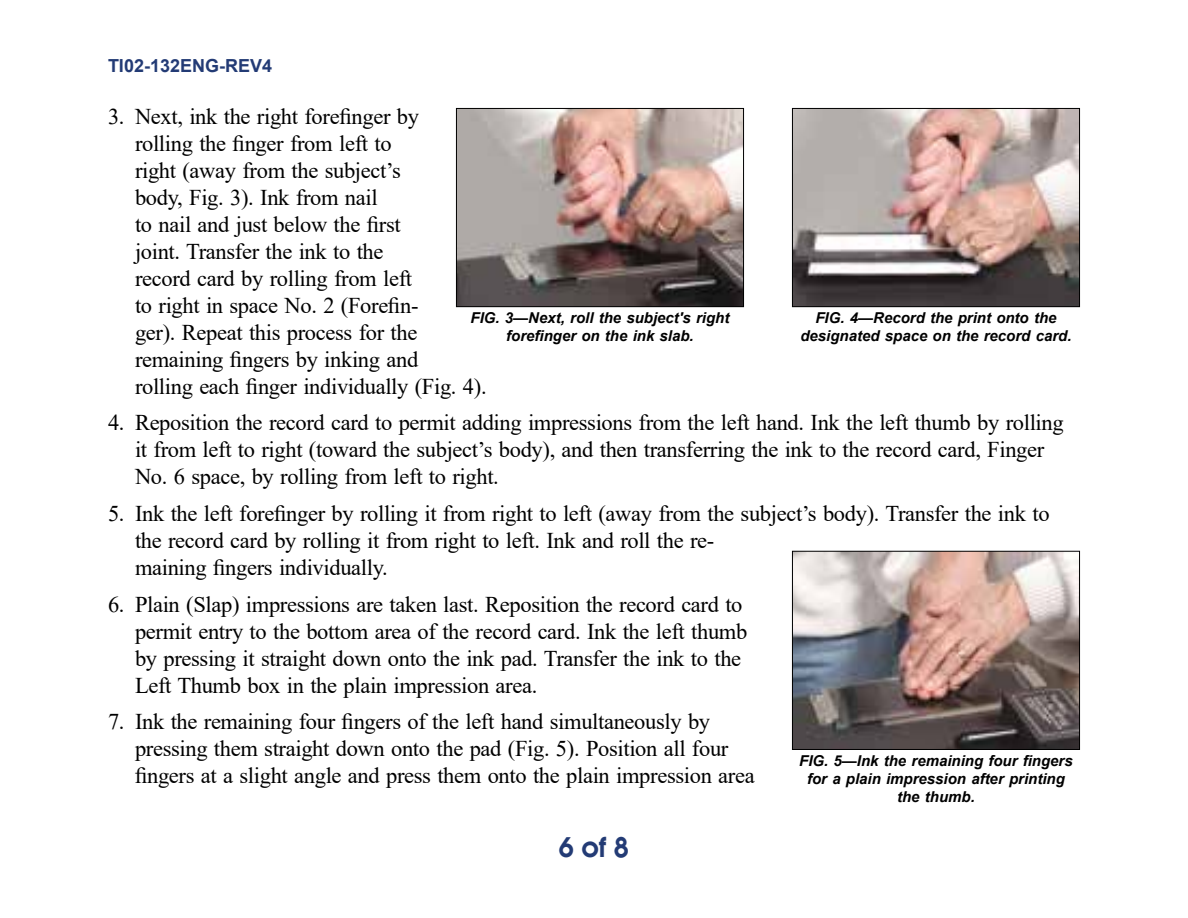
<style>
.page{position:relative;width:1188px;height:918px;background:#fff}
.page>*{position:absolute;margin:0;border:0;box-sizing:border-box;transform-origin:0 0}
.t1{font:700 27px "Avalon";color:#233b75}
.t2{font:22.5px/27px "Times New Roman";letter-spacing:-.015em;color:#000}
.t3{font:700 18px "Arial";color:#233b75}
.t4{font:italic 700 15px/18px "Arial";color:#000;text-align:center}
</style>
<div class="page">
<img style="left:458px;top:110px;width:284px;height:195px">
<div style="left:456px;top:108px;width:288px;height:199px;border:1px solid #000"></div>
<img style="left:794px;top:110px;width:284px;height:195px">
<div style="left:792px;top:108px;width:288px;height:199px;border:1px solid #000"></div>
<img style="left:794px;top:553px;width:284px;height:195px">
<div style="left:792px;top:551px;width:288px;height:199px;border:1px solid #000"></div>
<p class="t3" style="left:108px;top:53px;width:166px">TI02-132ENG-REV4</p>
<p class="t2" style="left:135px;top:102px;width:353px;text-indent:-27px">3. Next, ink the right forefinger by<br>rolling the finger from left to<br>right (away from the subject’s<br>body, Fig. 3). Ink from nail<br>to nail and just below the first<br>joint. Transfer the ink to the<br>record card by rolling from left<br>to right in space No. 2 (Forefin-<br>ger). Repeat this process for the remaining fingers by inking and<br>rolling each finger individually (Fig. 4).</p>
<p class="t2" style="left:135px;top:409px;width:930px;text-indent:-27px">4. Reposition the record card to permit adding impressions from the left hand. Ink the left thumb by rolling it from left to right (toward the subject’s body), and then transferring the ink to the record card, Finger<br>No. 6 space, by rolling from left to right.</p>
<p class="t2" style="left:135px;top:499px;width:916px;text-indent:-27px">5. Ink the left forefinger by rolling it from right to left (away from the subject’s body). Transfer the ink to the record card by rolling it from right to left. Ink and roll the re-<br>maining fingers individually.</p>
<p class="t2" style="left:135px;top:590px;width:614px;text-indent:-27px">6. Plain (Slap) impressions are taken last. Reposition the record card to permit entry to the bottom area of the record card. Ink the left thumb by pressing it straight down onto the ink pad. Transfer the ink to the Left Thumb box in the plain impression area.</p>
<p class="t2" style="left:135px;top:708px;width:621px;text-indent:-27px">7. Ink the remaining four fingers of the left hand simultaneously by pressing them straight down onto the pad (Fig. 5). Position all four fingers at a slight angle and press them onto the plain impression area</p>
<p class="t4" style="left:471px;top:309px;width:260px">FIG. 3—Next, roll the subject's right forefinger on the ink slab.</p>
<p class="t4" style="left:800px;top:309px;width:273px">FIG. 4—Record the print onto the designated space on the record card.</p>
<p class="t4" style="left:799px;top:752px;width:275px">FIG. 5—Ink the remaining four fingers for a plain impression after printing the thumb.</p>
<p class="t1" style="left:559px;top:829px;width:72px">6 of 8</p>
</div>
